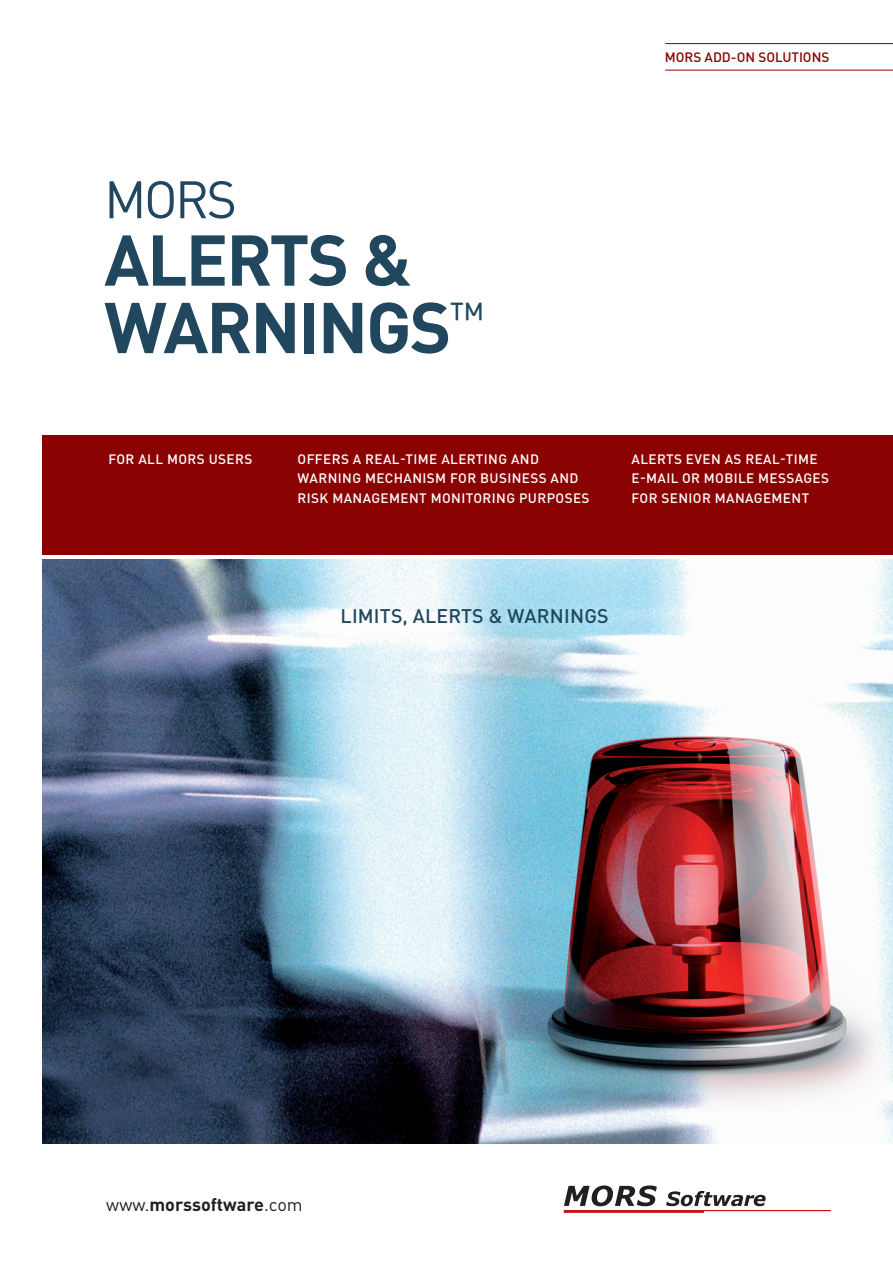
<style>
.page{position:relative;width:893px;height:1263px;background:#fff}
.page>*{position:absolute;margin:0;border:0;box-sizing:border-box;transform-origin:0 0}
.t1{font:700 70.65px/67.5px "DINOT";letter-spacing:-.03em;color:#20475d}
.t2{font:51.9px "DINOT";color:#20475d}
.t3{font:500 19.5px "DINOT";letter-spacing:.01em;color:#20475d}
.t4{font:700 18px "DINOT";color:#231f20}
.t5{font:500 13.5px/19.5px "DINOT";letter-spacing:.03em;color:#fff}
.t6{font:500 13.5px "DINOT";color:#8b0202}
.s1{font-weight:400}
</style>
<div class="page">
<svg style="left:564px;top:1185px;width:267px;height:28px"></svg>
<div style="left:43px;top:436px;width:850px;height:119px;background:#8b0202"></div>
<img style="left:43px;top:559px;width:850px;height:585px">
<hr style="left:665px;top:43px;width:228px;height:1px;background:#8b0202">
<hr style="left:665px;top:70px;width:228px;height:1px;background:#8b0202">
<h2 class="t2" style="left:104px;top:167px;width:134px">MORS</h2>
<h1 class="t1" style="left:104px;top:224px;width:381px">ALERTS &amp;<br>WARNINGS<sup>™</sup></h1>
<p class="t6" style="left:665px;top:48px;width:166px">MORS ADD-ON SOLUTIONS</p>
<p class="t5" style="left:108px;top:449px;width:145px">FOR ALL MORS USERS</p>
<p class="t5" style="left:298px;top:449px;width:294px">OFFERS A REAL-TIME ALERTING AND<br>WARNING MECHANISM FOR BUSINESS AND<br>RISK MANAGEMENT MONITORING PURPOSES</p>
<p class="t5" style="left:631px;top:449px;width:199px">ALERTS EVEN AS REAL-TIME<br>E-MAIL OR MOBILE MESSAGES<br>FOR SENIOR MANAGEMENT</p>
<h3 class="t3" style="left:341px;top:603px;width:270px">LIMITS, ALERTS &amp; WARNINGS</h3>
<h3 class="t4" style="left:106px;top:1192px;width:198px"><span class="s1">www.</span>morssoftware<span class="s1">.com</span></h3>
</div>
